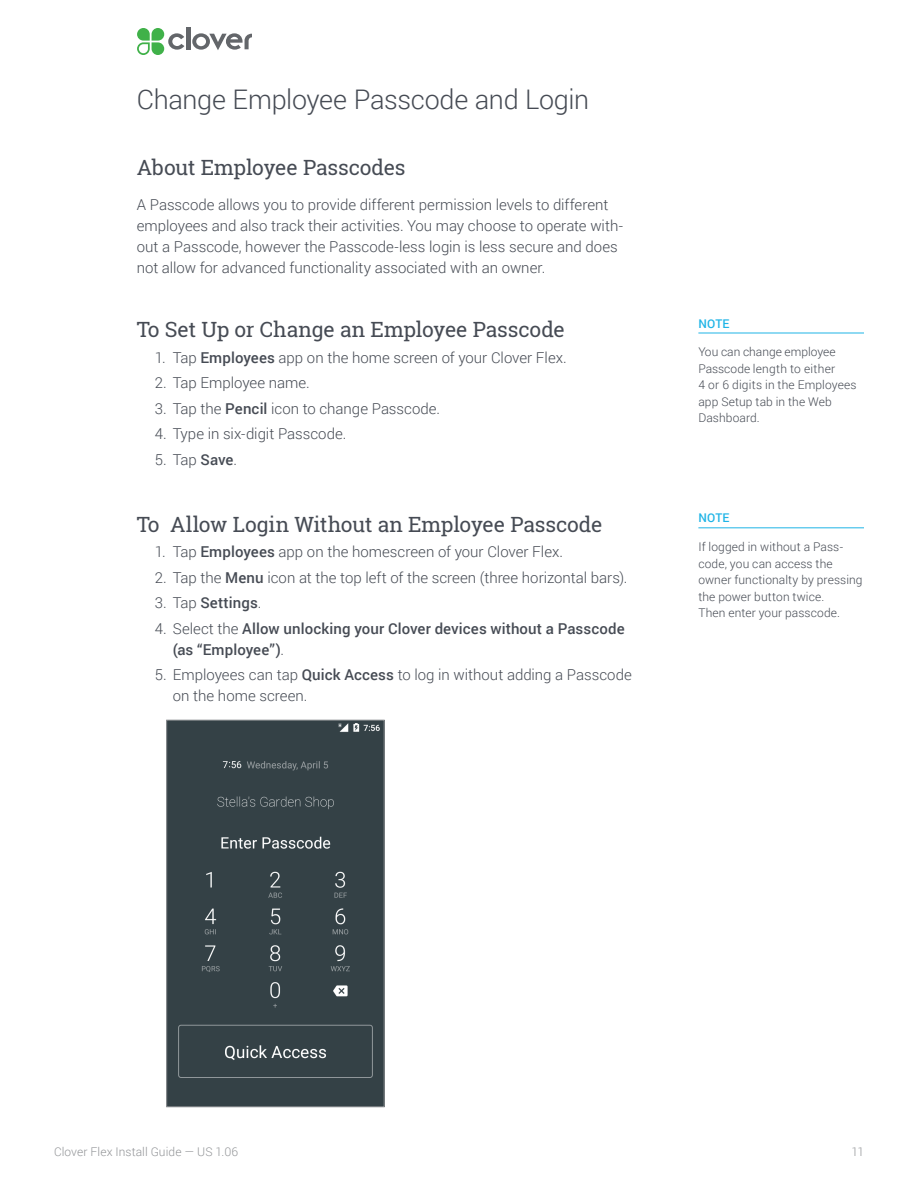
<style>
.page{position:relative;width:918px;height:1188px;background:#fff}
.page>*{position:absolute;margin:0;border:0;box-sizing:border-box;transform-origin:0 0}
.Page_Header_18_24{font:300 27px "Roboto";letter-spacing:-.01em;color:#464b54}
.Section_Title_14_20{font:21px "Roboto Slab";letter-spacing:-.01em;color:#464b54}
.Body_Copy_10_14{font:300 15px/21px "Roboto";color:#464b54}
.t1{font:500 15px/21px "Roboto";letter-spacing:.01em;color:#464b54}
.Caption_8_11{font:300 12px/16.5px "Roboto";letter-spacing:.01em;color:#464b54}
.t2{font:300 12px "Roboto";letter-spacing:.01em;color:#939598}
.Caption_8_11-2{font:500 12px "Roboto";letter-spacing:.015em;color:#1fb4e6}
.s1{font-weight:500}
.s2{font-weight:300}
</style>
<div class="page">
<hr style="left:186px;top:27px;width:4px;height:22px;background:#63666a">
<svg style="left:192px;top:33px;width:60px;height:17px"></svg>
<svg style="left:137px;top:28px;width:47px;height:27px"></svg>
<hr style="left:698px;top:527px;width:166px;height:1px;background:#1fb4e6">
<hr style="left:698px;top:333px;width:166px;height:1px;background:#1fb4e6">
<div style="left:169px;top:722px;width:213px;height:383px;background:#344146"></div>
<div style="left:167px;top:720px;width:217px;height:387px;border:1px solid #939598"></div>
<p class="Page_Header_18_24" style="left:137px;top:81px;width:454px">Change Employee Passcode and Login</p>
<p class="Section_Title_14_20" style="left:137px;top:153px;width:270px">About Employee Passcodes</p>
<p class="Body_Copy_10_14" style="left:137px;top:193px;width:488px">A Passcode allows you to provide different permission levels to different employees and also track their activities. You may choose to operate with&shy;out a Passcode, however the Passcode-less login is less secure and does not allow for advanced functionality associated with an owner.</p>
<p class="Section_Title_14_20" style="left:137px;top:315px;width:430px">To Set Up or Change an Employee Passcode</p>
<p class="Body_Copy_10_14" style="left:155px;top:346px;width:414px">1. Tap <span class="s1">Employees</span> app on the home screen of your Clover Flex.</p>
<p class="Body_Copy_10_14" style="left:155px;top:372px;width:157px">2. Tap Employee name.</p>
<p class="Body_Copy_10_14" style="left:155px;top:397px;width:287px">3. Tap the <span class="s1">Pencil</span> icon to change Passcode.</p>
<p class="Body_Copy_10_14" style="left:155px;top:423px;width:193px">4. Type in six-digit Passcode.</p>
<p class="Body_Copy_10_14" style="left:155px;top:448px;width:84px">5. Tap <span class="s1">Save</span>.</p>
<p class="Section_Title_14_20" style="left:137px;top:510px;width:467px">To Allow Login Without an Employee Passcode</p>
<p class="Body_Copy_10_14" style="left:155px;top:541px;width:410px">1. Tap <span class="s1">Employees</span> app on the homescreen of your Clover Flex.</p>
<p class="Body_Copy_10_14" style="left:155px;top:567px;width:474px">2. Tap the <span class="s1">Menu</span> icon at the top left of the screen (three horizontal bars).</p>
<p class="t1" style="left:155px;top:592px;width:108px"><span class="s2">3. Tap</span> Settings<span class="s2">.</span></p>
<p class="t1" style="left:173px;top:617px;width:453px;text-indent:-18px"><span class="s2">4. Select the</span> Allow unlocking your Clover devices without a Passcode (as “Employee”)<span class="s2">.</span></p>
<p class="Body_Copy_10_14" style="left:173px;top:664px;width:461px;text-indent:-18px">5. Employees can tap <span class="s1">Quick Access</span> to log in without adding a Passcode on the home screen.</p>
<p class="Caption_8_11-2" style="left:698px;top:315px;width:33px">NOTE</p>
<p class="Caption_8_11" style="left:698px;top:343px;width:160px">You can change employee<br>Passcode length to either<br>4 or 6 digits in the Employees app Setup tab in the Web<br>Dashboard.</p>
<p class="Caption_8_11-2" style="left:698px;top:510px;width:33px">NOTE</p>
<p class="Caption_8_11" style="left:698px;top:538px;width:166px">If logged in without a Pass&shy;code, you can access the owner functionalty by pressing the power button twice.<br>Then enter your passcode.</p>
<p class="t2" style="left:54px;top:1143px;width:186px">Clover Flex Install Guide — US 1.06</p>
<p class="t2" style="left:852px;top:1143px;width:14px">11</p>
</div>
